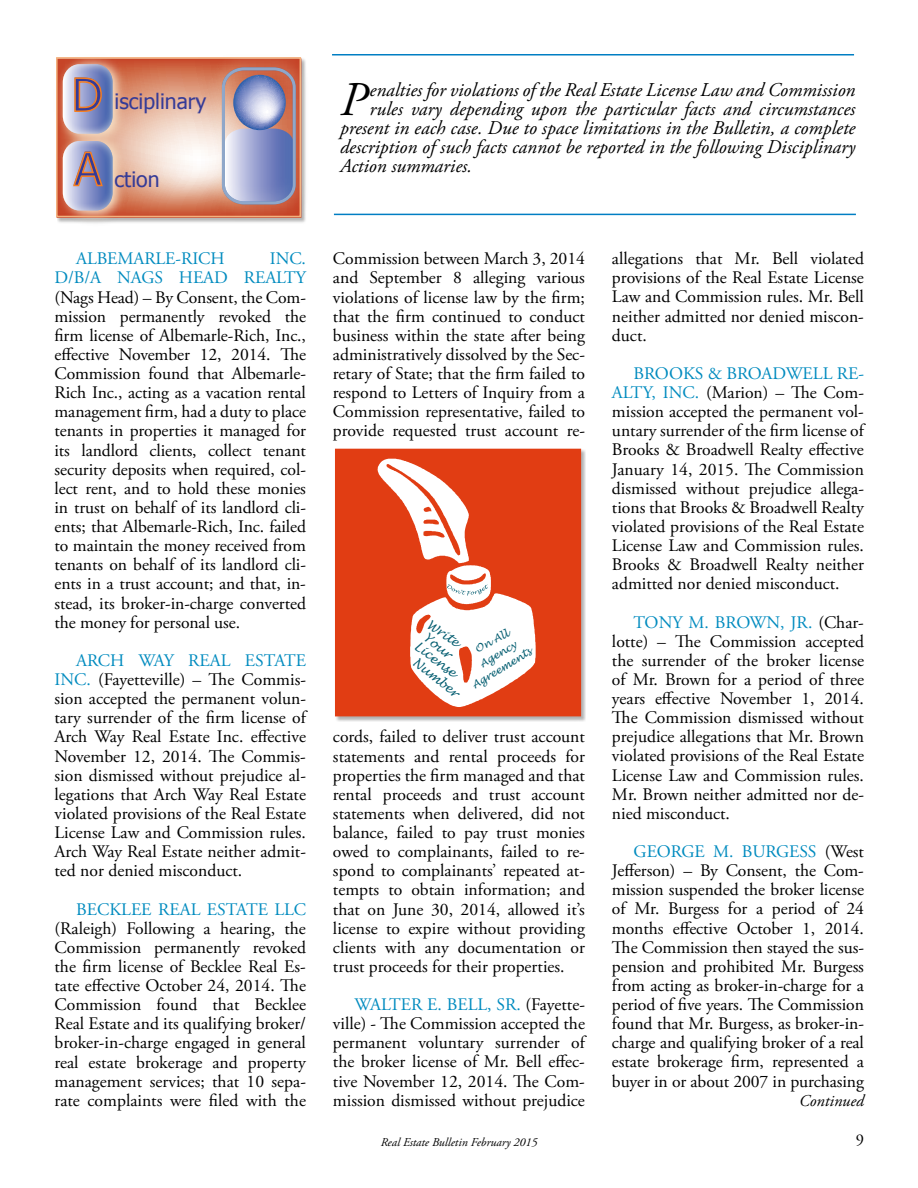
<style>
.page{position:relative;width:918px;height:1188px;background:#fff}
.page>*{position:absolute;margin:0;border:0;box-sizing:border-box;transform-origin:0 0}
.t1{font:italic 48.3px "Adobe Garamond Pro";color:#000}
.t2{font:21.15px "Tahoma";color:#353b97}
.t3{font:italic 19.5px "Adobe Garamond Pro";color:#000}
.t4{font:17.7px/19px "Adobe Garamond Pro";color:#000;text-align:justify}
.t5{font:17.7px/19px "Adobe Garamond Pro";letter-spacing:-.005em;color:#008bbf;text-align:right}
.t6{font:italic 16.5px "Adobe Garamond Pro";color:#000}
.t7{font:16.5px "Adobe Garamond Pro";color:#000}
.t8{font:italic 12.3px "Lucida Handwriting";color:#055e71}
.t9{font:italic 12px "Adobe Garamond Pro";color:#000}
.t10{font:italic 10.35px/13.6px "Lucida Handwriting";color:#055e71}
.s1{font-size:45.45px}
.s2{color:#008bbf}
</style>
<div class="page">
<hr style="left:332px;top:54px;width:522px;height:2px;background:#007ec3">
<hr style="left:334px;top:214px;width:522px;height:1px;background:#007ec3">
<div style="left:57px;top:55px;width:253px;height:172px;background:#000;opacity:.3"></div>
<img style="left:56px;top:55px;width:142px;height:167px">
<img style="left:198px;top:55px;width:107px;height:167px">
<svg style="left:57px;top:58px;width:244px;height:160px;background:#c69f9e"></svg>
<div style="left:336px;top:449px;width:250px;height:273px;background:#000;opacity:.3"></div>
<div style="left:335px;top:449px;width:246px;height:267px;background:#e13d13"></div>
<svg style="left:378px;top:459px;width:158px;height:248px"></svg>
<p class="t2" style="left:72px;top:88px;width:136px"><span class="s1">D</span> isciplinary</p>
<p class="t2" style="left:74px;top:166px;width:87px"><span class="s1">A</span> ction</p>
<h1 class="t1" style="left:340px;top:71px;width:28px">P</h1>
<p class="t3" style="left:370px;top:78px;width:487px">enalties for violations of the Real Estate License Law and Commission</p>
<p class="t3" style="left:370px;top:97px;width:487px">rules vary depending upon the particular facts and circumstances</p>
<p class="t3" style="left:340px;top:116px;width:517px">present in each case. Due to space limitations in the Bulletin, a complete</p>
<p class="t3" style="left:340px;top:135px;width:517px">description of such facts cannot be reported in the following Disciplinary</p>
<p class="t3" style="left:340px;top:155px;width:134px">Action summaries.</p>
<p class="t5" style="left:55px;top:250px;width:253px">INC.<br>D/B/A NAGS HEAD REALTY</p>
<p class="t4" style="left:55px;top:288px;width:253px">(Nags Head) – By Consent, the Com&shy;mission permanently revoked the firm license of Albemarle-Rich, Inc., effective November 12, 2014. The Commission found that Albemarle-Rich Inc., acting as a vacation rental management firm, had a duty to place tenants in properties it managed for its landlord clients, collect tenant security deposits when required, col&shy;lect rent, and to hold these monies in trust on behalf of its landlord cli&shy;ents; that Albemarle-Rich, Inc. failed to maintain the money received from tenants on behalf of its landlord cli&shy;ents in a trust account; and that, in&shy;stead, its broker-in-charge converted the money for personal use.</p>
<p class="t4" style="left:55px;top:651px;width:253px;text-indent:22px"><span class="s2">ARCH WAY REAL ESTATE INC.</span> (Fayetteville) – The Commis&shy;sion accepted the permanent volun&shy;tary surrender of the firm license of Arch Way Real Estate Inc. effective November 12, 2014. The Commis&shy;sion dismissed without prejudice al&shy;legations that Arch Way Real Estate violated provisions of the Real Estate License Law and Commission rules.<br>Arch Way Real Estate neither admit&shy;ted nor denied misconduct.</p>
<p class="t5" style="left:76px;top:900px;width:231px">BECKLEE REAL ESTATE LLC</p>
<p class="t4" style="left:55px;top:919px;width:253px">(Raleigh) Following a hearing, the Commission permanently revoked the firm license of Becklee Real Es&shy;tate effective October 24, 2014. The Commission found that Becklee Real Estate and its qualifying broker/ broker-in-charge engaged in general real estate brokerage and property management services; that 10 sepa&shy;rate complaints were filed with the</p>
<p class="t5" style="left:76px;top:250px;width:150px">ALBEMARLE-RICH</p>
<p class="t4" style="left:333px;top:250px;width:254px">Commission between March 3, 2014 and September 8 alleging various violations of license law by the firm; that the firm continued to conduct business within the state after being administratively dissolved by the Sec&shy;retary of State; that the firm failed to respond to Letters of Inquiry from a Commission representative, failed to provide requested trust account re-</p>
<p class="t8" style="left:433px;top:617px;width:38px;rotate:35deg">Write</p>
<p class="t8" style="left:430px;top:630px;width:33px;rotate:39deg">Your</p>
<p class="t8" style="left:419px;top:655px;width:56px;rotate:38deg">Number</p>
<p class="t8" style="left:420px;top:638px;width:51px;rotate:38deg">License</p>
<p class="t10" style="left:472px;top:644px;width:39px;rotate:-28deg">On All</p>
<p class="t10" style="left:462px;top:669px;width:69px;text-indent:17px;rotate:-32deg">Agency<br>Agreements</p>
<p class="t4" style="left:333px;top:728px;width:254px">cords, failed to deliver trust account statements and rental proceeds for properties the firm managed and that rental proceeds and trust account statements when delivered, did not balance, failed to pay trust monies owed to complainants, failed to re&shy;spond to complainants’ repeated at&shy;tempts to obtain information; and that on June 30, 2014, allowed it’s license to expire without providing clients with any documentation or trust proceeds for their properties.</p>
<p class="t4" style="left:333px;top:996px;width:254px;text-indent:22px"><span class="s2">WALTER E. BELL, SR.</span> (Fayette&shy;ville) - The Commission accepted the permanent voluntary surrender of the broker license of Mr. Bell effec&shy;tive November 12, 2014. The Com&shy;mission dismissed without prejudice</p>
<p class="t4" style="left:612px;top:250px;width:254px">allegations that Mr. Bell violated provisions of the Real Estate License Law and Commission rules. Mr. Bell neither admitted nor denied miscon&shy;duct.</p>
<p class="t4" style="left:612px;top:364px;width:254px;text-indent:22px"><span class="s2">BROOKS &amp; BROADWELL RE-ALTY, INC.</span> (Marion) – The Com&shy;mission accepted the permanent vol&shy;untary surrender of the firm license of Brooks &amp; Broadwell Realty effective January 14, 2015. The Commission dismissed without prejudice allega&shy;tions that Brooks &amp; Broadwell Realty violated provisions of the Real Estate License Law and Commission rules.<br>Brooks &amp; Broadwell Realty neither admitted nor denied misconduct.</p>
<p class="t4" style="left:612px;top:613px;width:254px;text-indent:22px"><span class="s2">TONY M. BROWN, JR.</span> (Char&shy;lotte) – The Commission accepted the surrender of the broker license of Mr. Brown for a period of three years effective November 1, 2014.<br>The Commission dismissed without prejudice allegations that Mr. Brown violated provisions of the Real Estate License Law and Commission rules.<br>Mr. Brown neither admitted nor de&shy;nied misconduct.</p>
<p class="t4" style="left:612px;top:843px;width:254px;text-indent:22px"><span class="s2">GEORGE M. BURGESS</span> (West Jefferson) – By Consent, the Com&shy;mission suspended the broker license of Mr. Burgess for a period of 24 months effective October 1, 2014.<br>The Commission then stayed the sus&shy;pension and prohibited Mr. Burgess from acting as broker-in-charge for a period of five years. The Commission found that Mr. Burgess, as broker-in&shy;charge and qualifying broker of a real estate brokerage firm, represented a buyer in or about 2007 in purchasing</p>
<p class="t6" style="left:799px;top:1091px;width:66px">Continued</p>
<p class="t9" style="left:381px;top:1135px;width:158px">Real Estate Bulletin February 2015</p>
<p class="t7" style="left:856px;top:1130px;width:10px">9</p>
</div>
